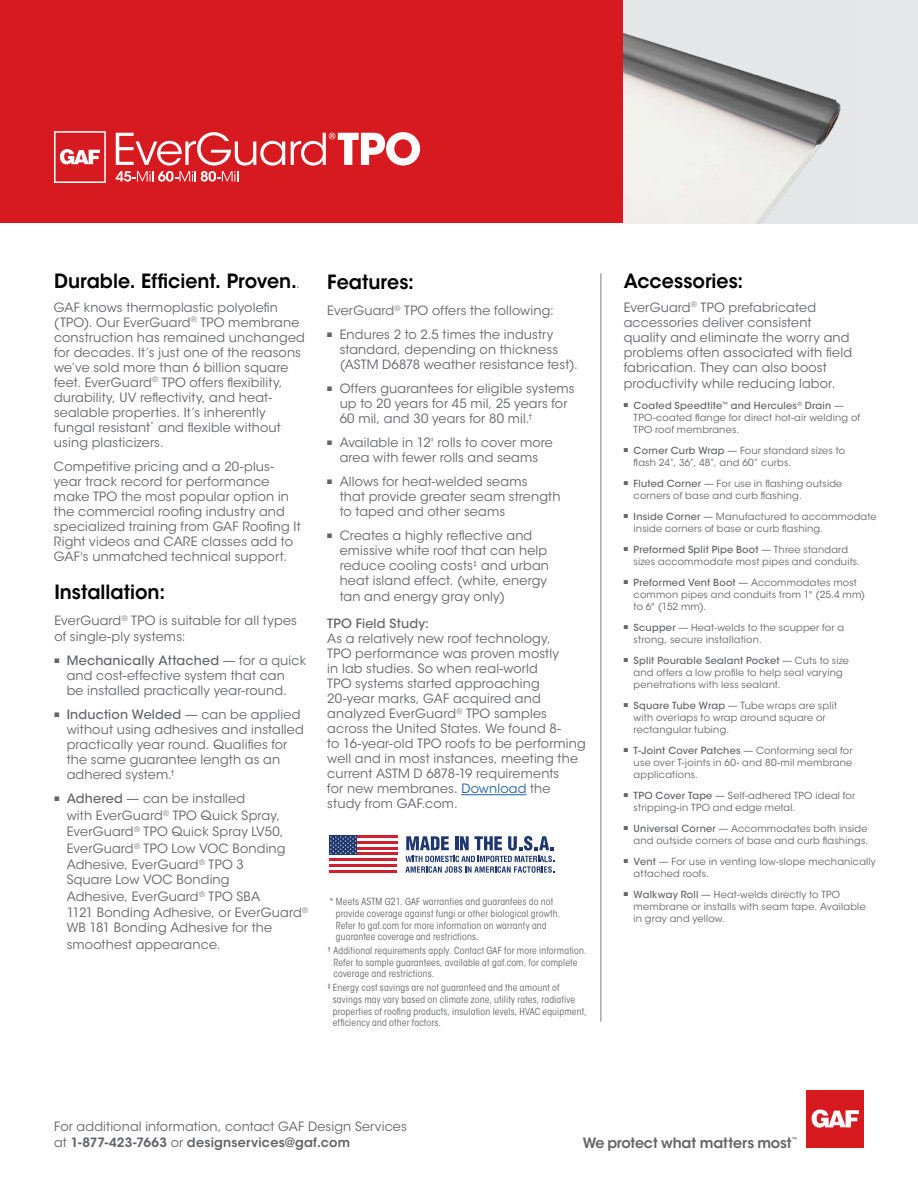
<style>
.page{position:relative;width:918px;height:1188px;background:#fff}
.page>*{position:absolute;margin:0;border:0;box-sizing:border-box;transform-origin:0 0}
.t1{font:600 19.5px "ITC Avant Garde Std";color:#000}
.t2{font:600 14.25px "ITC Avant Garde Std";letter-spacing:-.02em;color:#636466}
.t3{font:12.75px/15px "ITC Avant Garde Std";letter-spacing:.015em;color:#636466}
.t4{font:500 12.75px "ITC Avant Garde Std";letter-spacing:.015em;color:#636466}
.t5{font:9.75px/12px "ITC Avant Garde Std";letter-spacing:.02em;color:#636466}
.t6{font:condensed 9.75px/11.7px "ITC Avant Garde Std";letter-spacing:.015em;color:#636466}
.t7{font:500 5.4px "ITC Avant Garde Std";color:#636466}
.s1{font-weight:400;font-size:12.75px;color:#636466}
.s2{font-weight:500}
.s3{color:#215e9e}
.s4{font-weight:600}
</style>
<div class="page">
<div style="left:0;top:0;width:624px;height:223px;background:#d71920"></div>
<div style="left:624px;top:0;width:294px;height:223px;background:#e6e7e8"></div>
<img style="left:624px;top:33px;width:217px;height:190px">
<div style="left:807px;top:1090px;width:57px;height:58px;background:#d71920"></div>
<svg style="left:812px;top:1109px;width:47px;height:19px"></svg>
<hr style="left:461px;top:794px;width:65px;height:1px;background:#215e9e">
<hr style="left:601px;top:273px;width:1px;height:749px;background:#77787b">
<svg style="left:291px;top:132px;width:129px;height:34px"></svg>
<svg style="left:116px;top:132px;width:169px;height:50px"></svg>
<svg style="left:54px;top:131px;width:52px;height:52px"></svg>
<hr style="left:357px;top:835px;width:40px;height:3px;background:#ce202f">
<hr style="left:357px;top:841px;width:40px;height:3px;background:#ce202f">
<hr style="left:357px;top:847px;width:40px;height:3px;background:#ce202f">
<hr style="left:357px;top:852px;width:40px;height:3px;background:#ce202f">
<hr style="left:329px;top:858px;width:68px;height:3px;background:#ce202f">
<hr style="left:329px;top:864px;width:68px;height:3px;background:#ce202f">
<hr style="left:329px;top:870px;width:68px;height:3px;background:#ce202f">
<div style="left:329px;top:835px;width:28px;height:20px;background:#1e376c"></div>
<svg style="left:330px;top:836px;width:26px;height:18px"></svg>
<svg style="left:405px;top:836px;width:149px;height:37px"></svg>
<h1 class="t1" style="left:54px;top:268px;width:247px">Durable. Efficient. Proven.<span class="s1">.</span></h1>
<p class="t3" style="left:54px;top:300px;width:253px">GAF knows thermoplastic polyolefin (TPO). Our EverGuard<sup>®</sup> TPO membrane construction has remained unchanged for decades. It’s just one of the reasons we’ve sold more than 6 billion square feet. EverGuard<sup>®</sup> TPO offers flexibility, durability, UV reflectivity, and heat&shy;sealable properties. It’s inherently fungal resistant<sup>*</sup> and flexible without using plasticizers.</p>
<p class="t3" style="left:54px;top:459px;width:248px">Competitive pricing and a 20-plus&shy;year track record for performance make TPO the most popular option in the commercial roofing industry and specialized training from GAF Roofing It Right videos and CARE classes add to GAF's unmatched technical support.</p>
<h1 class="t1" style="left:54px;top:580px;width:112px">Installation:</h1>
<p class="t3" style="left:54px;top:612px;width:244px;line-height:16.5px">EverGuard<sup>®</sup> TPO is suitable for all types of single-ply systems:</p>
<p class="t3" style="left:67px;top:653px;width:241px;text-indent:-12px">■ <span class="s2">Mechanically Attached</span> — for a quick and cost-effective system that can<br>be installed practically year-round.</p>
<p class="t3" style="left:67px;top:707px;width:239px;text-indent:-12px">■ <span class="s2">Induction Welded</span> — can be applied without using adhesives and installed practically year round. Qualifies for the same guarantee length as an adhered system.<sup>†</sup></p>
<p class="t3" style="left:67px;top:791px;width:220px;line-height:16.5px;text-indent:-12px">■ <span class="s2">Adhered</span> — can be installed<br>with EverGuard<sup>®</sup> TPO Quick Spray,<br>EverGuard<sup>®</sup> TPO Quick Spray LV50,<br>EverGuard<sup>®</sup> TPO Low VOC Bonding<br>Adhesive, EverGuard<sup>®</sup> TPO 3</p>
<p class="t3" style="left:67px;top:872px;width:243px;line-height:16.5px">Square Low VOC Bonding<br>Adhesive, EverGuard<sup>®</sup> TPO SBA<br>1121 Bonding Adhesive, or EverGuard<sup>®</sup></p>
<p class="t3" style="left:67px;top:920px;width:207px;line-height:16.5px">WB 181 Bonding Adhesive for the smoothest appearance.</p>
<h1 class="t1" style="left:327px;top:270px;width:88px">Features:</h1>
<p class="t3" style="left:327px;top:303px;width:228px">EverGuard<sup>®</sup> TPO offers the following:</p>
<p class="t3" style="left:340px;top:327px;width:240px;text-indent:-12px">■ Endures 2 to 2.5 times the industry standard, depending on thickness (ASTM D6878 weather resistance test).</p>
<p class="t3" style="left:340px;top:381px;width:237px;text-indent:-12px">■ Offers guarantees for eligible systems up to 20 years for 45 mil, 25 years for<br>60 mil, and 30 years for 80 mil.<sup>†</sup></p>
<p class="t3" style="left:327px;top:435px;width:227px;text-align:center">■ Available in 12' rolls to cover more area with fewer rolls and seams</p>
<p class="t3" style="left:340px;top:474px;width:222px;text-indent:-12px">■ Allows for heat-welded seams<br>that provide greater seam strength to taped and other seams</p>
<p class="t3" style="left:340px;top:528px;width:211px;text-indent:-12px">■ Creates a highly reflective and emissive white roof that can help reduce cooling costs<sup>‡</sup> and urban heat island effect. (white, energy</p>
<p class="t3" style="left:340px;top:590px;width:167px">tan and energy gray only)</p>
<p class="t4" style="left:327px;top:616px;width:103px">TPO Field Study:</p>
<p class="t3" style="left:327px;top:632px;width:260px">As a relatively new roof technology,<br>TPO performance was proven mostly<br>in lab studies. So when real-world<br>TPO systems started approaching 20-year marks, GAF acquired and analyzed EverGuard<sup>®</sup> TPO samples across the United States. We found 8-<br>to 16-year-old TPO roofs to be performing well and in most instances, meeting the current ASTM D 6878-19 requirements<br>for new membranes. <span class="s3">Download</span> the study from GAF.com.</p>
<p class="t6" style="left:336px;top:896px;width:226px;text-indent:-6px">* Meets ASTM G21. GAF warranties and guarantees do not provide coverage against fungi or other biological growth.<br>Refer to gaf.com for more information on warranty and guarantee coverage and restrictions.</p>
<p class="t6" style="left:333px;top:945px;width:255px;text-indent:-6px"><sup>†</sup> Additional requirements apply. Contact GAF for more information.<br>Refer to sample guarantees, available at gaf.com, for complete coverage and restrictions.</p>
<p class="t6" style="left:333px;top:982px;width:255px;text-indent:-5px"><sup>‡</sup> Energy cost savings are not guaranteed and the amount of savings may vary based on climate zone, utility rates, radiative properties of roofing products, insulation levels, HVAC equipment, efficiency and other factors.</p>
<h1 class="t1" style="left:624px;top:268px;width:121px">Accessories:</h1>
<p class="t3" style="left:624px;top:300px;width:230px">EverGuard<sup>®</sup> TPO prefabricated accessories deliver consistent quality and eliminate the worry and problems often associated with field fabrication. They can also boost</p>
<p class="t3" style="left:624px;top:376px;width:213px">productivity while reducing labor.</p>
<p class="t5" style="left:634px;top:400px;width:228px;text-indent:-10px">■ <span class="s2">Coated Speedtite</span><sup>™</sup> <span class="s2">and Hercules</span><sup>®</sup> <span class="s2">Drain</span> —<br>TPO-coated flange for direct hot-air welding of<br>TPO roof membranes.</p>
<p class="t5" style="left:634px;top:445px;width:213px;text-indent:-10px">■ <span class="s2">Corner Curb Wrap</span> — Four standard sizes to flash 24”, 36”, 48”, and 60” curbs.</p>
<p class="t5" style="left:634px;top:478px;width:210px;text-indent:-10px">■ <span class="s2">Fluted Corner</span> — For use in flashing outside corners of base and curb flashing.</p>
<p class="t5" style="left:634px;top:511px;width:245px;text-indent:-10px">■ <span class="s2">Inside Corner</span> — Manufactured to accommodate inside corners of base or curb flashing.</p>
<p class="t5" style="left:634px;top:544px;width:228px;text-indent:-10px">■ <span class="s2">Preformed Split Pipe Boot</span> — Three standard sizes accommodate most pipes and conduits.</p>
<p class="t5" style="left:634px;top:577px;width:233px;text-indent:-10px">■ <span class="s2">Preformed Vent Boot</span> — Accommodates most common pipes and conduits from 1" (25.4 mm) to 6" (152 mm).</p>
<p class="t5" style="left:634px;top:622px;width:212px;text-indent:-10px">■ <span class="s2">Scupper</span> — Heat-welds to the scupper for a strong, secure installation.</p>
<p class="t5" style="left:634px;top:655px;width:217px;text-indent:-10px">■ <span class="s2">Split Pourable Sealant Pocket</span> — Cuts to size and offers a low profile to help seal varying penetrations with less sealant.</p>
<p class="t5" style="left:634px;top:700px;width:205px;text-indent:-10px">■ <span class="s2">Square Tube Wrap</span> — Tube wraps are split with overlaps to wrap around square or rectangular tubing.</p>
<p class="t5" style="left:634px;top:745px;width:220px;text-align:justify;text-indent:-10px">■ <span class="s2">T-Joint Cover Patches</span> — Conforming seal for use over T-joints in 60- and 80-mil membrane applications.</p>
<p class="t5" style="left:634px;top:790px;width:223px;text-indent:-10px">■ <span class="s2">TPO Cover Tape</span> — Self-adhered TPO ideal for stripping-in TPO and edge metal.</p>
<p class="t5" style="left:624px;top:823px;width:246px;text-align:right">■ <span class="s2">Universal Corner</span> — Accommodates both inside and outside corners of base and curb flashings.</p>
<p class="t5" style="left:634px;top:856px;width:244px;text-indent:-10px">■ <span class="s2">Vent</span> — For use in venting low-slope mechanically attached roofs.</p>
<p class="t5" style="left:634px;top:889px;width:234px;text-indent:-10px">■ <span class="s2">Walkway Roll</span> — Heat-welds directly to TPO membrane or installs with seam tape. Available in gray and yellow.</p>
<p class="t3" style="left:54px;top:1118px;width:354px;line-height:16.5px">For additional information, contact GAF Design Services at <span class="s4">1-877-423-7663</span> or <span class="s4">designservices@gaf.com</span></p>
<p class="t2" style="left:583px;top:1133px;width:210px">We protect what matters most</p>
<p class="t7" style="left:792px;top:1136px;width:7px">™</p>
</div>
